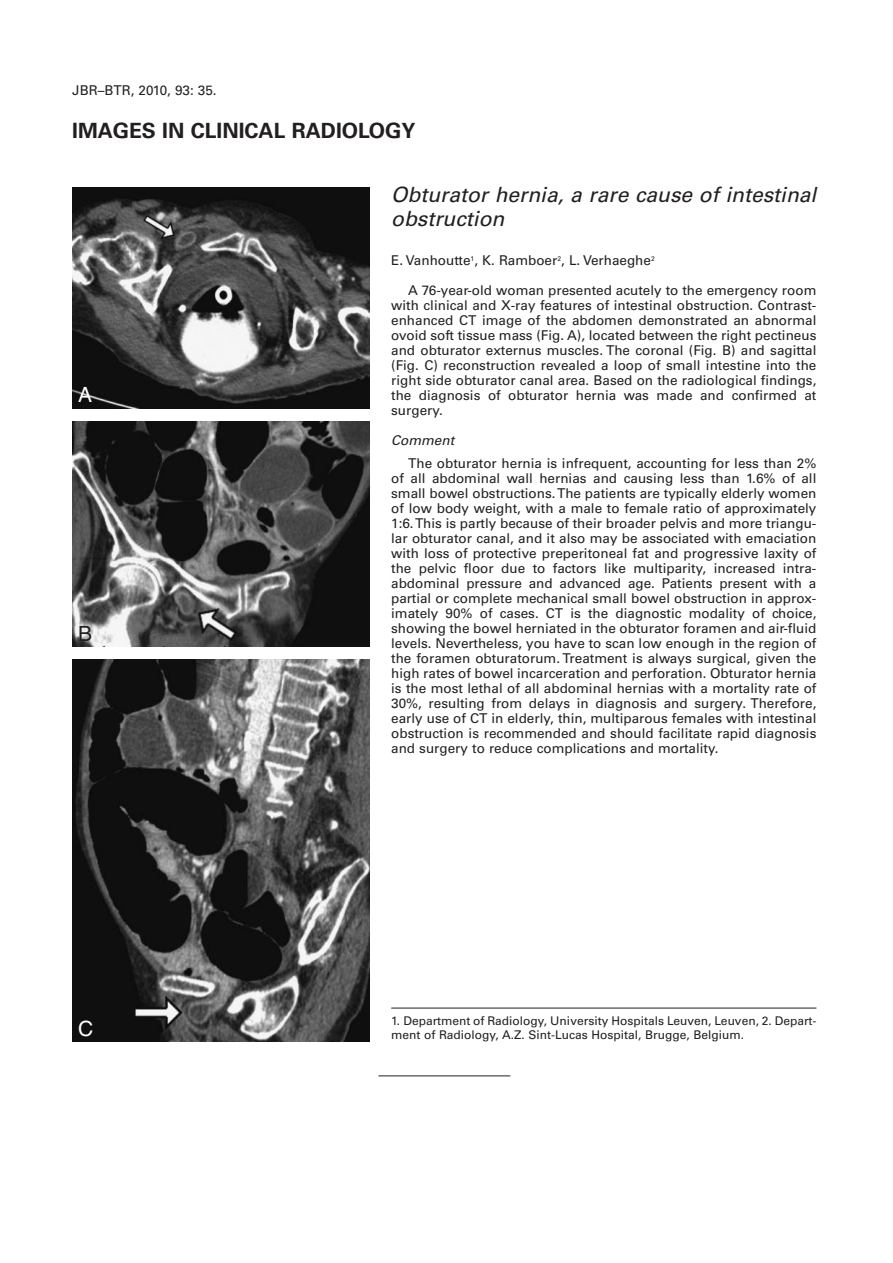
<style>
.page{position:relative;width:893px;height:1263px;background:#fff}
.page>*{position:absolute;margin:0;border:0;box-sizing:border-box;transform-origin:0 0}
.t1{font:italic 21px/24px "Univers";color:#231f20}
.t2{font:700 21px "Univers";color:#231f20}
.t3{font:21px "Helvetica";color:#fff}
.t4{font:21px "Helvetica";color:#231f20}
.t5{font:13.5px/15px "Univers";color:#231f20;text-align:justify}
.t6{font:italic 13.5px "Univers";color:#231f20}
.t7{font:12px/13.5px "Univers";color:#231f20}
</style>
<div class="page">
<img style="left:72px;top:187px;width:298px;height:221px">
<img style="left:72px;top:421px;width:298px;height:225px">
<img style="left:72px;top:659px;width:298px;height:383px">
<hr style="left:391px;top:1008px;width:425px;height:1px;background:#231f20">
<hr style="left:378px;top:1075px;width:132px;height:1px;background:#231f20">
<p class="t5" style="left:72px;top:84px;width:146px">JBR–BTR, 2010, 93: 35.</p>
<h1 class="t2" style="left:72px;top:123px;width:345px">IMAGES IN CLINICAL RADIOLOGY</h1>
<h1 class="t3" style="left:78px;top:387px;width:16px">A</h1>
<h1 class="t4" style="left:78px;top:625px;width:16px">B</h1>
<h1 class="t3" style="left:78px;top:1021px;width:17px">C</h1>
<h1 class="t1" style="left:391px;top:185px;width:427px">Obturator hernia, a rare cause of intestinal obstruction</h1>
<p class="t5" style="left:391px;top:254px;width:265px">E. Vanhoutte<sup>1</sup>, K. Ramboer<sup>2</sup>, L. Verhaeghe<sup>2</sup></p>
<p class="t5" style="left:391px;top:284px;width:427px;text-indent:17px">A 76-year-old woman presented acutely to the emergency room with clinical and X-ray features of intestinal obstruction. Contrast&shy;enhanced CT image of the abdomen demonstrated an abnormal ovoid soft tissue mass (Fig. A), located between the right pectineus and obturator externus muscles. The coronal (Fig. B) and sagittal (Fig. C) reconstruction revealed a loop of small intestine into the right side obturator canal area. Based on the radiological findings, the diagnosis of obturator hernia was made and confirmed at surgery.</p>
<p class="t6" style="left:391px;top:436px;width:64px">Comment</p>
<p class="t5" style="left:391px;top:457px;width:427px;text-indent:17px">The obturator hernia is infrequent, accounting for less than 2% of all abdominal wall hernias and causing less than 1.6% of all small bowel obstructions.The patients are typically elderly women of low body weight, with a male to female ratio of approximately 1:6.This is partly because of their broader pelvis and more triangu&shy;lar obturator canal, and it also may be associated with emaciation with loss of protective preperitoneal fat and progressive laxity of the pelvic floor due to factors like multiparity, increased intra&shy;abdominal pressure and advanced age. Patients present with a partial or complete mechanical small bowel obstruction in approx&shy;imately 90% of cases. CT is the diagnostic modality of choice, showing the bowel herniated in the obturator foramen and air-fluid levels. Nevertheless, you have to scan low enough in the region of the foramen obturatorum. Treatment is always surgical, given the high rates of bowel incarceration and perforation. Obturator hernia is the most lethal of all abdominal hernias with a mortality rate of 30%, resulting from delays in diagnosis and surgery. Therefore, early use of CT in elderly, thin, multiparous females with intestinal obstruction is recommended and should facilitate rapid diagnosis and surgery to reduce complications and mortality.</p>
<p class="t7" style="left:391px;top:1015px;width:427px">1. Department of Radiology, University Hospitals Leuven, Leuven, 2. Depart&shy;ment of Radiology, A.Z. Sint-Lucas Hospital, Brugge, Belgium.</p>
</div>
